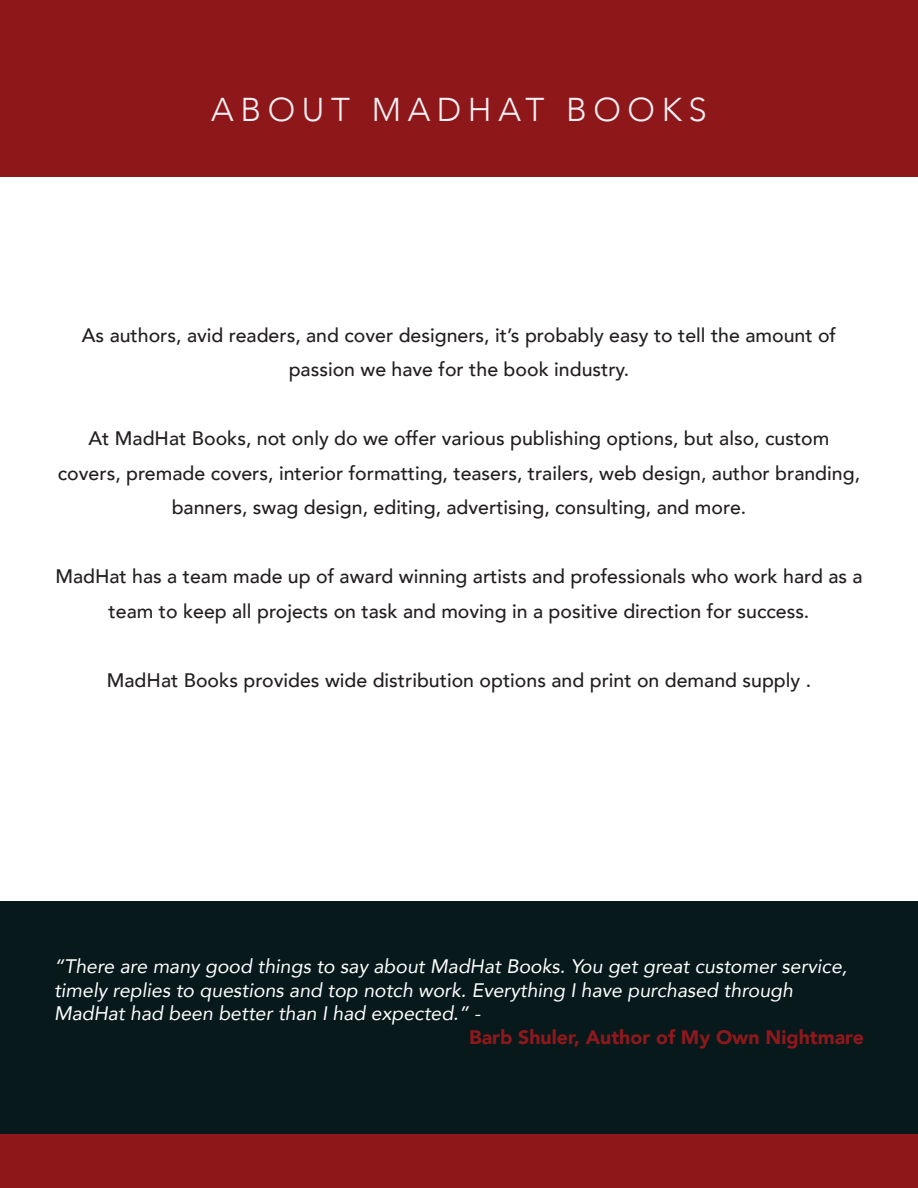
<style>
.page{position:relative;width:918px;height:1188px;background:#fff}
.page>*{position:absolute;margin:0;border:0;box-sizing:border-box;transform-origin:0 0}
.t1{font:300 33px "Avenir";letter-spacing:.2em;color:#fcf1f6}
.t2{font:500 19.5px/34.5px "Avenir";color:#231f20;text-align:center}
.t3{font:italic 19.5px/23.4px "Avenir";color:#fff}
.t4{font:900 19.5px "Avenir";color:#8e181b}
</style>
<div class="page">
<div style="left:0;top:0;width:918px;height:176px;background:#8e171a"></div>
<div style="left:0;top:914px;width:918px;height:274px;background:#8e171a"></div>
<div style="left:0;top:902px;width:918px;height:232px;background:#08191b"></div>
<h1 class="t1" style="left:211px;top:90px;width:497px">ABOUT MADHAT BOOKS</h1>
<p class="t2" style="left:82px;top:317px;width:756px">As authors, avid readers, and cover designers, it’s probably easy to tell the amount of passion we have for the book industry.</p>
<p class="t2" style="left:58px;top:420px;width:804px">At MadHat Books, not only do we offer various publishing options, but also, custom covers, premade covers, interior formatting, teasers, trailers, web design, author branding, banners, swag design, editing, advertising, consulting, and more.</p>
<p class="t2" style="left:55px;top:558px;width:809px">MadHat has a team made up of award winning artists and professionals who work hard as a team to keep all projects on task and moving in a positive direction for success.</p>
<p class="t2" style="left:107px;top:662px;width:706px">MadHat Books provides wide distribution options and print on demand supply .</p>
<p class="t3" style="left:54px;top:955px;width:795px">“There are many good things to say about MadHat Books. You get great customer service, timely replies to questions and top notch work. Everything I have purchased through<br>MadHat had been better than I had expected.” -</p>
<p class="t4" style="left:469px;top:1020px;width:396px">Barb Shuler, Author of My Own Nightmare</p>
</div>
